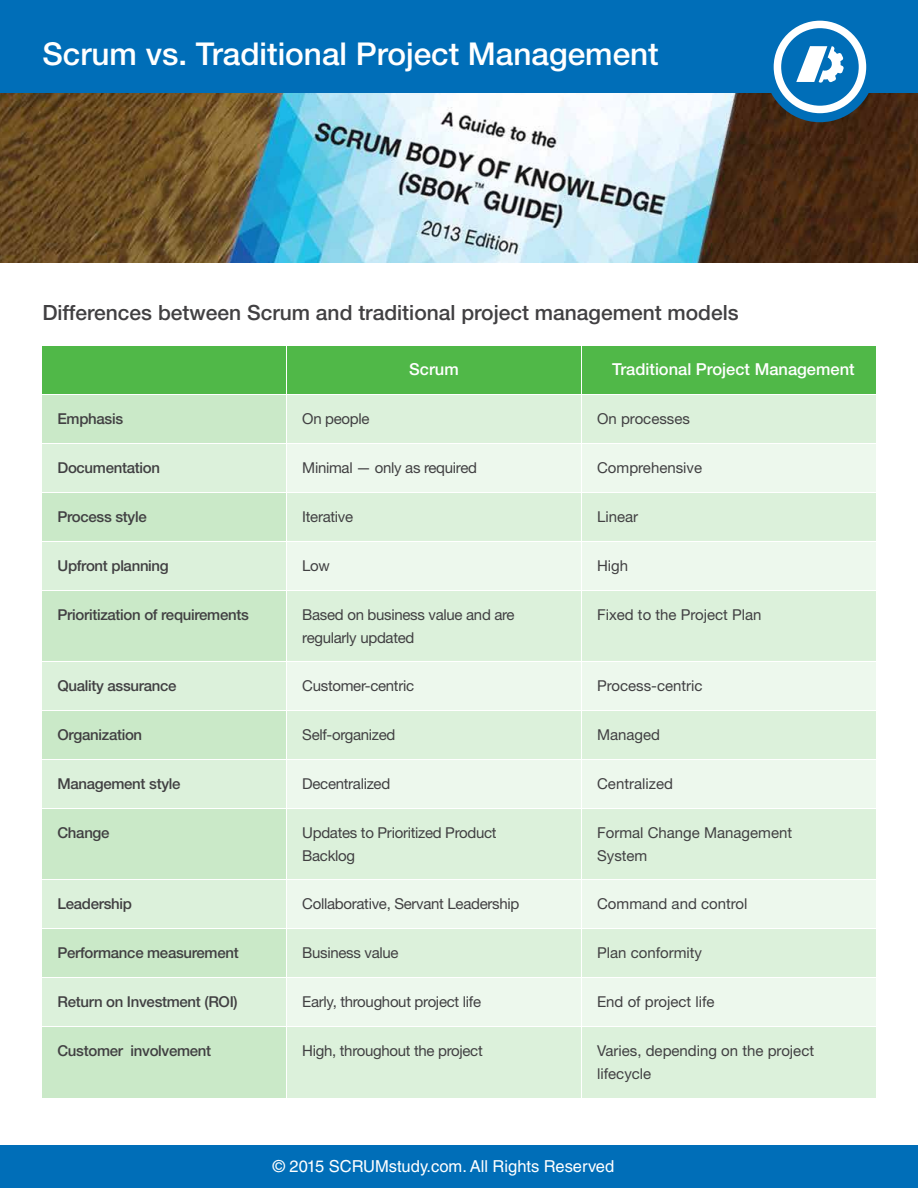
<style>
.page{position:relative;width:918px;height:1188px;background:#fff}
.page>*{position:absolute;margin:0;border:0;box-sizing:border-box;transform-origin:0 0}
.t1{font:500 31.5px "Helvetica Neue LT Std";color:#fff}
.t2{font:500 21px "Helvetica Neue LT Std";color:#414042}
.t3{font:16.5px "Helvetica LT Std";color:#fff}
.t4{font:500 16.5px "Helvetica Neue LT Std";color:#fff}
.t5{font:15px/22.5px "Helvetica Neue LT Std";letter-spacing:-.02em;color:#414042}
.t6{font:500 15px "Helvetica Neue LT Std";letter-spacing:-.02em;color:#414042}
.t7{font:15px/22.5px "Helvetica Neue LT Std";color:#414042}
</style>
<div class="page">
<img style="left:0;top:92px;width:918px;height:171px">
<div style="left:0;top:0;width:918px;height:92px;background:#006eb8"></div>
<div style="left:582px;top:809px;width:294px;height:70px;background:#dcf1db"></div>
<div style="left:42px;top:809px;width:244px;height:70px;background:#cae9c8"></div>
<div style="left:287px;top:809px;width:294px;height:70px;background:#dcf1db"></div>
<div style="left:582px;top:1028px;width:294px;height:70px;background:#dcf1db"></div>
<div style="left:42px;top:1028px;width:244px;height:70px;background:#cae9c8"></div>
<div style="left:287px;top:1028px;width:294px;height:70px;background:#dcf1db"></div>
<div style="left:42px;top:346px;width:244px;height:47px;background:#50b848"></div>
<div style="left:582px;top:395px;width:294px;height:48px;background:#dcf1db"></div>
<div style="left:42px;top:395px;width:244px;height:48px;background:#cae9c8"></div>
<div style="left:287px;top:395px;width:294px;height:48px;background:#dcf1db"></div>
<div style="left:287px;top:346px;width:294px;height:47px;background:#50b848"></div>
<div style="left:582px;top:346px;width:294px;height:47px;background:#50b848"></div>
<div style="left:582px;top:444px;width:294px;height:48px;background:#edf8ed"></div>
<div style="left:42px;top:444px;width:244px;height:48px;background:#dcf1db"></div>
<div style="left:287px;top:444px;width:294px;height:48px;background:#edf8ed"></div>
<div style="left:582px;top:493px;width:294px;height:48px;background:#dcf1db"></div>
<div style="left:42px;top:493px;width:244px;height:48px;background:#cae9c8"></div>
<div style="left:287px;top:493px;width:294px;height:48px;background:#dcf1db"></div>
<div style="left:582px;top:542px;width:294px;height:48px;background:#edf8ed"></div>
<div style="left:42px;top:542px;width:244px;height:48px;background:#dcf1db"></div>
<div style="left:287px;top:542px;width:294px;height:48px;background:#edf8ed"></div>
<div style="left:582px;top:591px;width:294px;height:70px;background:#dcf1db"></div>
<div style="left:42px;top:591px;width:244px;height:70px;background:#cae9c8"></div>
<div style="left:287px;top:591px;width:294px;height:70px;background:#dcf1db"></div>
<div style="left:582px;top:662px;width:294px;height:48px;background:#edf8ed"></div>
<div style="left:42px;top:662px;width:244px;height:48px;background:#dcf1db"></div>
<div style="left:287px;top:662px;width:294px;height:48px;background:#edf8ed"></div>
<div style="left:582px;top:711px;width:294px;height:48px;background:#dcf1db"></div>
<div style="left:42px;top:711px;width:244px;height:48px;background:#cae9c8"></div>
<div style="left:287px;top:711px;width:294px;height:48px;background:#dcf1db"></div>
<div style="left:582px;top:760px;width:294px;height:48px;background:#edf8ed"></div>
<div style="left:42px;top:760px;width:244px;height:48px;background:#dcf1db"></div>
<div style="left:287px;top:760px;width:294px;height:48px;background:#edf8ed"></div>
<div style="left:582px;top:880px;width:294px;height:48px;background:#edf8ed"></div>
<div style="left:42px;top:880px;width:244px;height:48px;background:#dcf1db"></div>
<div style="left:287px;top:880px;width:294px;height:48px;background:#edf8ed"></div>
<div style="left:582px;top:929px;width:294px;height:48px;background:#dcf1db"></div>
<div style="left:42px;top:929px;width:244px;height:48px;background:#cae9c8"></div>
<div style="left:287px;top:929px;width:294px;height:48px;background:#dcf1db"></div>
<div style="left:582px;top:978px;width:294px;height:48px;background:#edf8ed"></div>
<div style="left:42px;top:978px;width:244px;height:48px;background:#dcf1db"></div>
<div style="left:287px;top:978px;width:294px;height:48px;background:#edf8ed"></div>
<div style="left:0;top:1145px;width:918px;height:43px;background:#006eb8"></div>
<svg style="left:765px;top:12px;width:110px;height:110px"></svg>
<div style="left:774px;top:21px;width:92px;height:92px;border:8px solid #fff;border-radius:50%"></div>
<svg style="left:796px;top:46px;width:48px;height:37px"></svg>
<h1 class="t1" style="left:43px;top:35px;width:618px">Scrum vs. Traditional Project Management</h1>
<h2 class="t2" style="left:42px;top:300px;width:698px">Differences between Scrum and traditional project management models</h2>
<p class="t4" style="left:409px;top:359px;width:51px">Scrum</p>
<p class="t4" style="left:612px;top:359px;width:244px">Traditional Project Management</p>
<p class="t6" style="left:57px;top:410px;width:67px">Emphasis</p>
<p class="t5" style="left:302px;top:407px;width:69px">On people</p>
<p class="t7" style="left:597px;top:407px;width:94px">On processes</p>
<p class="t6" style="left:57px;top:459px;width:104px">Documentation</p>
<p class="t5" style="left:302px;top:456px;width:176px">Minimal — only as required</p>
<p class="t7" style="left:597px;top:456px;width:107px">Comprehensive</p>
<p class="t6" style="left:57px;top:508px;width:91px">Process style</p>
<p class="t5" style="left:302px;top:505px;width:52px">Iterative</p>
<p class="t5" style="left:597px;top:505px;width:43px">Linear</p>
<p class="t6" style="left:57px;top:557px;width:113px">Upfront planning</p>
<p class="t5" style="left:302px;top:554px;width:29px">Low</p>
<p class="t5" style="left:597px;top:554px;width:33px">High</p>
<p class="t5" style="left:302px;top:604px;width:214px">Based on business value and are regularly updated</p>
<p class="t6" style="left:57px;top:606px;width:193px">Prioritization of requirements</p>
<p class="t7" style="left:597px;top:604px;width:166px">Fixed to the Project Plan</p>
<p class="t6" style="left:57px;top:677px;width:121px">Quality assurance</p>
<p class="t5" style="left:302px;top:674px;width:113px">Customer-centric</p>
<p class="t7" style="left:597px;top:674px;width:107px">Process-centric</p>
<p class="t6" style="left:57px;top:726px;width:86px">Organization</p>
<p class="t5" style="left:302px;top:723px;width:95px">Self-organized</p>
<p class="t7" style="left:597px;top:723px;width:65px">Managed</p>
<p class="t6" style="left:57px;top:775px;width:125px">Management style</p>
<p class="t5" style="left:302px;top:772px;width:90px">Decentralized</p>
<p class="t7" style="left:597px;top:772px;width:77px">Centralized</p>
<p class="t5" style="left:302px;top:822px;width:196px">Updates to Prioritized Product<br>Backlog</p>
<p class="t7" style="left:597px;top:822px;width:197px">Formal Change Management<br>System</p>
<p class="t6" style="left:57px;top:824px;width:54px">Change</p>
<p class="t6" style="left:57px;top:895px;width:76px">Leadership</p>
<p class="t5" style="left:302px;top:892px;width:219px">Collaborative, Servant Leadership</p>
<p class="t7" style="left:597px;top:892px;width:152px">Command and control</p>
<p class="t6" style="left:57px;top:944px;width:183px">Performance measurement</p>
<p class="t5" style="left:302px;top:941px;width:98px">Business value</p>
<p class="t7" style="left:597px;top:941px;width:107px">Plan conformity</p>
<p class="t6" style="left:57px;top:993px;width:182px">Return on Investment (ROI)</p>
<p class="t5" style="left:302px;top:991px;width:180px">Early, throughout project life</p>
<p class="t7" style="left:597px;top:991px;width:119px">End of project life</p>
<p class="t5" style="left:302px;top:1040px;width:182px">High, throughout the project</p>
<p class="t7" style="left:597px;top:1040px;width:219px">Varies, depending on the project lifecycle</p>
<p class="t6" style="left:57px;top:1042px;width:155px">Customer involvement</p>
<p class="t3" style="left:273px;top:1157px;width:343px">© 2015 SCRUMstudy.com. All Rights Reserved</p>
</div>
